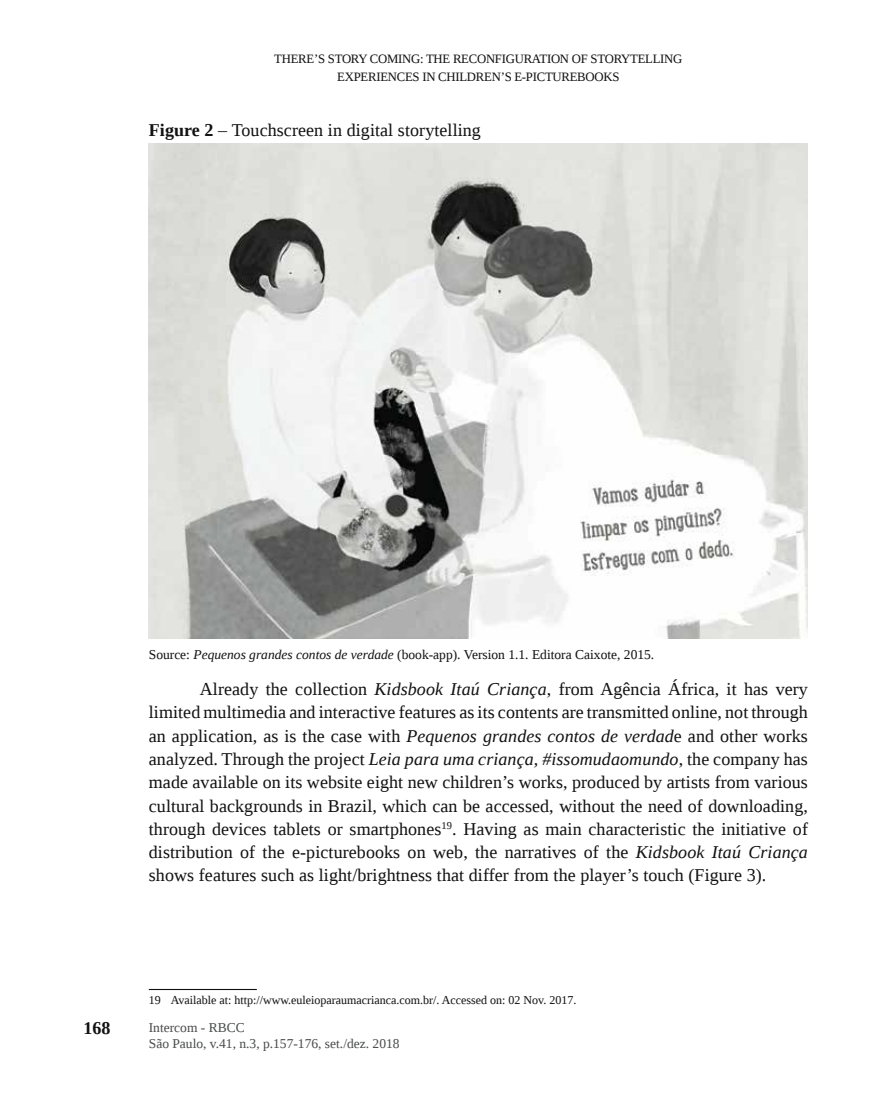
<style>
.page{position:relative;width:893px;height:1106px;background:#fff}
.page>*{position:absolute;margin:0;border:0;box-sizing:border-box;transform-origin:0 0}
.t1{font:18px/23.2px "Liberation Serif";letter-spacing:.005em;color:#121212;text-align:justify}
.t2{font:700 18px "Liberation Serif";color:#121212}
.t3{font:13.5px "Liberation Serif";color:#121212}
.t4{font:13.5px/16.2px "Liberation Serif";color:#4a4c4b}
.t5{font:12.75px/18px "Liberation Serif";letter-spacing:-.02em;color:#121212;text-align:center}
.t6{font:12px "Liberation Serif";color:#121212}
.s1{font-weight:700}
.s2{font-style:italic}
</style>
<div class="page">
<img style="left:149px;top:144px;width:659px;height:494px">
<hr style="left:149px;top:989px;width:108px;height:1px;background:#121212">
<p class="t5" style="left:274px;top:49px;width:410px">THERE’S STORY COMING: THE RECONFIGURATION OF STORYTELLING<br>EXPERIENCES IN CHILDREN’S E-PICTUREBOOKS</p>
<p class="t1" style="left:149px;top:118px;width:334px"><span class="s1">Figure 2</span> – Touchscreen in digital storytelling</p>
<p class="t3" style="left:149px;top:646px;width:507px">Source: <span class="s2">Pequenos grandes contos de verdade</span> (book-app). Version 1.1. Editora Caixote, 2015.</p>
<p class="t1" style="left:149px;top:677px;width:661px;text-indent:51px">Already the collection <span class="s2">Kidsbook Itaú Criança</span>, from Agência África, it has very limited multimedia and interactive features as its contents are transmitted online, not through an application, as is the case with <span class="s2">Pequenos grandes contos de verdad</span>e and other works analyzed. Through the project <span class="s2">Leia para uma criança, #issomudaomundo</span>, the company has made available on its website eight new children’s works, produced by artists from various cultural backgrounds in Brazil, which can be accessed, without the need of downloading, through devices tablets or smartphones<sup>19</sup>. Having as main characteristic the initiative of distribution of the e-picturebooks on web, the narratives of the <span class="s2">Kidsbook Itaú Criança </span>shows features such as light/brightness that differ from the player’s touch (Figure 3).</p>
<p class="t2" style="left:84px;top:1016px;width:28px">168</p>
<p class="t6" style="left:149px;top:992px;width:429px">19 Available at: http://www.euleioparaumacrianca.com.br/. Accessed on: 02 Nov. 2017.</p>
<p class="t4" style="left:149px;top:1018px;width:252px">Intercom - RBCC<br>São Paulo, v.41, n.3, p.157-176, set./dez. 2018</p>
</div>
